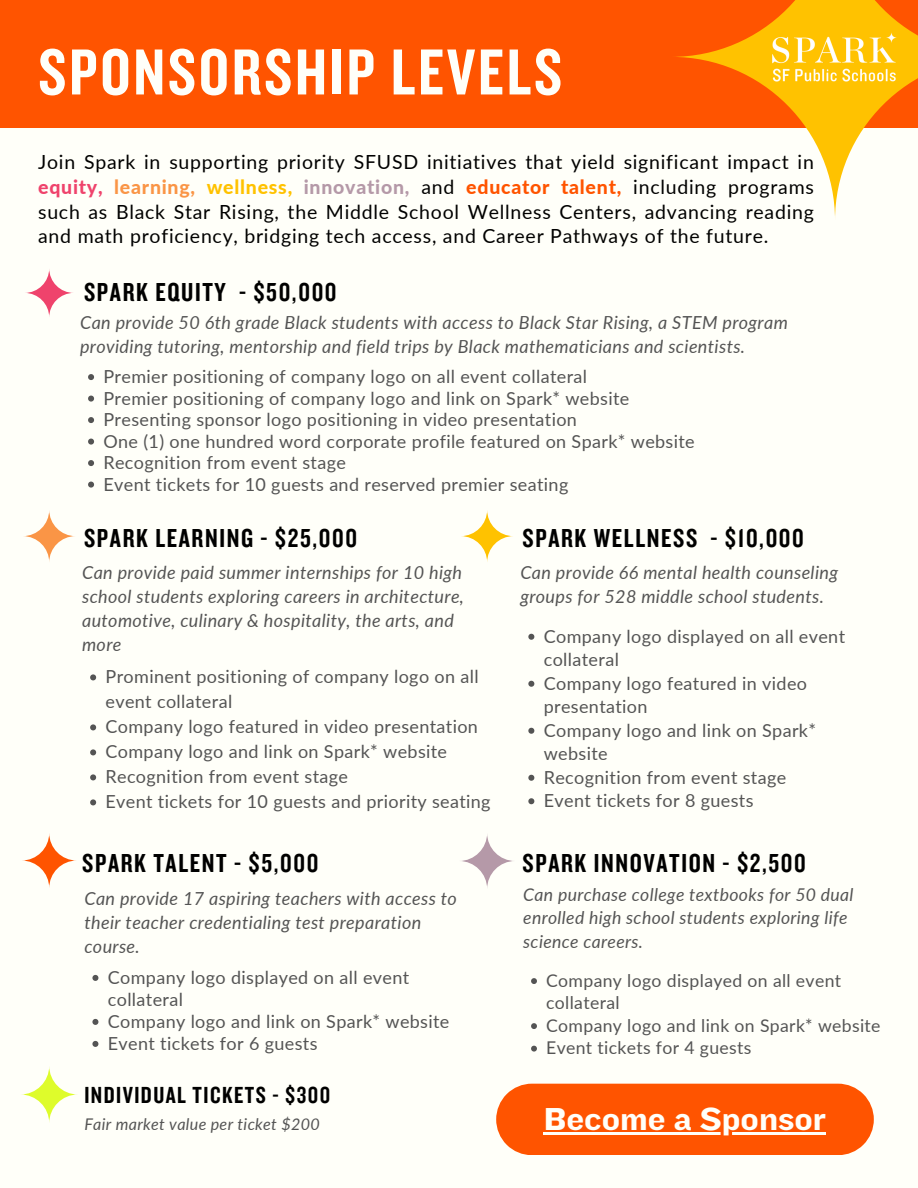
<style>
.page{position:relative;width:918px;height:1188px;background:#fffff9}
.page>*{position:absolute;margin:0;border:0;box-sizing:border-box;transform-origin:0 0}
.t1{font:67.5px "Knockout 49 Liteweight";letter-spacing:.04em;color:#fffff9}
.t2{font:33px "Knockout 52";color:#fffff9}
.t3{font:27px "Knockout 49 Liteweight";letter-spacing:.06em;color:#000}
.t4{font:24.15px "Knockout 49 Liteweight";letter-spacing:.06em;color:#000}
.t5{font:19.5px/24.8px "Lato";letter-spacing:.04em;color:#000;text-align:justify}
.t6{font:18px/23.5px "Lato";letter-spacing:.02em;color:#545454}
.t7{font:italic 18px/24px "Lato";letter-spacing:.02em;color:#545454}
.t8{font:17.55px/22.5px "Lato";letter-spacing:.02em;color:#545454}
.t9{font:italic 17.55px/23.5px "Lato";letter-spacing:.02em;color:#545454}
.t10{font:italic 16.05px "Lato";letter-spacing:.02em;color:#545454}
.s1{font-weight:800;color:#ef436c}
.s2{font-weight:800;color:#fa9546}
.s3{font-weight:800;color:#ffc200}
.s4{font-weight:800;color:#b599a8}
.s5{font-weight:800;color:#ff5400}
</style>
<div class="page">
<div style="left:0;top:0;width:918px;height:127px;background:#ff5400"></div>
<svg style="left:23px;top:510px;width:53px;height:53px"></svg>
<svg style="left:25px;top:268px;width:49px;height:50px"></svg>
<svg style="left:671px;top:0;width:247px;height:218px"></svg>
<svg style="left:88px;top:374px;width:6px;height:6px"></svg>
<svg style="left:88px;top:396px;width:6px;height:6px"></svg>
<svg style="left:88px;top:417px;width:6px;height:6px"></svg>
<svg style="left:88px;top:439px;width:6px;height:6px"></svg>
<svg style="left:88px;top:460px;width:6px;height:6px"></svg>
<svg style="left:88px;top:482px;width:6px;height:6px"></svg>
<img style="left:773px;top:32px;width:124px;height:50px">
<svg style="left:90px;top:674px;width:6px;height:6px"></svg>
<svg style="left:90px;top:724px;width:6px;height:6px"></svg>
<svg style="left:90px;top:749px;width:6px;height:6px"></svg>
<svg style="left:90px;top:774px;width:6px;height:6px"></svg>
<svg style="left:90px;top:799px;width:6px;height:6px"></svg>
<svg style="left:461px;top:510px;width:53px;height:53px"></svg>
<svg style="left:459px;top:833px;width:56px;height:56px"></svg>
<svg style="left:22px;top:833px;width:55px;height:55px"></svg>
<svg style="left:20px;top:1066px;width:58px;height:57px"></svg>
<div style="left:496px;top:1084px;width:378px;height:71px;background:#ff5400"></div>
<svg style="left:528px;top:634px;width:6px;height:6px"></svg>
<svg style="left:528px;top:681px;width:6px;height:6px"></svg>
<svg style="left:528px;top:728px;width:6px;height:6px"></svg>
<svg style="left:528px;top:775px;width:6px;height:6px"></svg>
<svg style="left:528px;top:798px;width:6px;height:6px"></svg>
<svg style="left:531px;top:978px;width:6px;height:6px"></svg>
<svg style="left:531px;top:1023px;width:6px;height:6px"></svg>
<svg style="left:531px;top:1046px;width:6px;height:6px"></svg>
<svg style="left:92px;top:975px;width:6px;height:6px"></svg>
<svg style="left:92px;top:1019px;width:6px;height:6px"></svg>
<svg style="left:92px;top:1041px;width:6px;height:6px"></svg>
<hr style="left:544px;top:1132px;width:282px;height:3px;background:#fffff9">
<h3 class="t1" style="left:38px;top:40px;width:525px">SPONSORSHIP LEVELS</h3>
<h5 class="t5" style="left:38px;top:149px;width:777px">Join Spark in supporting priority SFUSD initiatives that yield significant impact in <span class="s1">equity,</span> <span class="s2">learning,</span> <span class="s3">wellness,</span> <span class="s4">innovation,</span> and <span class="s5">educator talent,</span> including programs such as Black Star Rising, the Middle School Wellness Centers, advancing reading and math proficiency, bridging tech access, and Career Pathways of the future.</h5>
<p class="t3" style="left:84px;top:279px;width:143px">SPARK EQUITY</p>
<h3 class="t3" style="left:239px;top:279px;width:99px">- $50,000</h3>
<p class="t7" style="left:80px;top:310px;width:709px">Can provide 50 6th grade Black students with access to Black Star Rising, a STEM program providing tutoring, mentorship and field trips by Black mathematicians and scientists.</p>
<p class="t6" style="left:103px;top:364px;width:485px">Premier positioning of company logo on all event collateral</p>
<h5 class="t6" style="left:103px;top:386px;width:527px">Premier positioning of company logo and link on Spark* website</h5>
<p class="t6" style="left:103px;top:407px;width:475px">Presenting sponsor logo positioning in video presentation</p>
<p class="t6" style="left:103px;top:429px;width:593px">One (1) one hundred word corporate profile featured on Spark* website</p>
<p class="t6" style="left:103px;top:450px;width:244px">Recognition from event stage</p>
<p class="t6" style="left:103px;top:472px;width:466px">Event tickets for 10 guests and reserved premier seating</p>
<h1 class="t3" style="left:84px;top:525px;width:275px">SPARK LEARNING - $25,000</h1>
<p class="t7" style="left:82px;top:560px;width:383px">Can provide paid summer internships for 10 high school students exploring careers in architecture, automotive, culinary &amp; hospitality, the arts, and more</p>
<p class="t6" style="left:106px;top:664px;width:375px;line-height:25px">Prominent positioning of company logo on all event collateral</p>
<p class="t6" style="left:106px;top:715px;width:374px">Company logo featured in video presentation</p>
<p class="t6" style="left:106px;top:740px;width:343px">Company logo and link on Spark* website</p>
<p class="t6" style="left:106px;top:765px;width:244px">Recognition from event stage</p>
<p class="t6" style="left:106px;top:790px;width:387px">Event tickets for 10 guests and priority seating</p>
<p class="t3" style="left:82px;top:850px;width:238px">SPARK TALENT - $5,000</p>
<h3 class="t7" style="left:84px;top:886px;width:374px">Can provide 17 aspiring teachers with access to their teacher credentialing test preparation course.</h3>
<h3 class="t6" style="left:108px;top:966px;width:303px;line-height:22px">Company logo displayed on all event collateral</h3>
<h5 class="t6" style="left:108px;top:1009px;width:343px">Company logo and link on Spark* website</h5>
<p class="t6" style="left:108px;top:1031px;width:211px">Event tickets for 6 guests</p>
<p class="t4" style="left:84px;top:1084px;width:247px">INDIVIDUAL TICKETS - $300</p>
<p class="t10" style="left:84px;top:1114px;width:237px">Fair market value per ticket $200</p>
<h3 class="t3" style="left:522px;top:525px;width:176px">SPARK WELLNESS</h3>
<h5 class="t3" style="left:710px;top:525px;width:95px">- $10,000</h5>
<p class="t7" style="left:520px;top:560px;width:319px">Can provide 66 mental health counseling groups for 528 middle school students.</p>
<p class="t6" style="left:544px;top:624px;width:303px">Company logo displayed on all event collateral</p>
<p class="t6" style="left:544px;top:671px;width:265px">Company logo featured in video presentation</p>
<p class="t6" style="left:544px;top:718px;width:274px">Company logo and link on Spark* website</p>
<p class="t6" style="left:544px;top:765px;width:244px">Recognition from event stage</p>
<h5 class="t6" style="left:544px;top:789px;width:211px">Event tickets for 8 guests</h5>
<p class="t3" style="left:522px;top:850px;width:285px">SPARK INNOVATION - $2,500</p>
<p class="t9" style="left:523px;top:882px;width:332px">Can purchase college textbooks for 50 dual enrolled high school students exploring life science careers.</p>
<p class="t8" style="left:546px;top:969px;width:297px">Company logo displayed on all event collateral</p>
<p class="t8" style="left:546px;top:1014px;width:336px">Company logo and link on Spark* website</p>
<p class="t8" style="left:546px;top:1036px;width:207px">Event tickets for 4 guests</p>
<p class="t2" style="left:544px;top:1098px;width:284px">Become a Sponsor</p>
</div>
